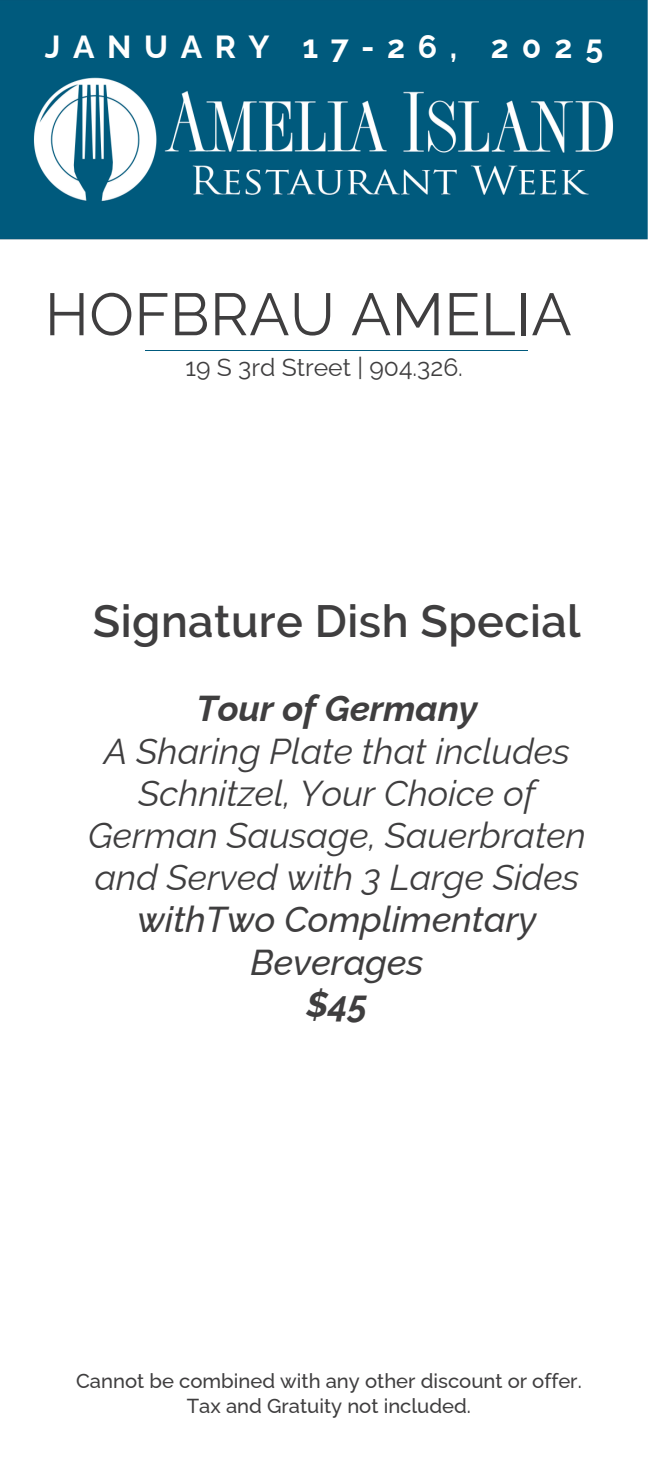
<style>
.page{position:relative;width:648px;height:1458px;background:#fff}
.page>*{position:absolute;margin:0;border:0;box-sizing:border-box;transform-origin:0 0}
.t1{font:59.4px "Raleway";letter-spacing:.01em;color:#3f3e3f}
.t2{font:600 45px "Raleway";letter-spacing:.01em;color:#3f3e3f}
.t3{font:italic 36px/42.3px "Raleway";color:#3f3e3f;text-align:center}
.t4{font:700 31.95px "Raleway";letter-spacing:.395em;color:#fff}
.t5{font:24.75px "Raleway";color:#3f3e3f}
.t6{font:500 20.25px/25.2px "Raleway";color:#3f3e3f;text-align:center}
.s1{font-weight:700}
.s2{font-weight:500}
</style>
<div class="page">
<img style="left:0;top:0;width:648px;height:240px">
<hr style="left:146px;top:350px;width:382px;height:1px;background:#005a7d">
<h3 class="t4" style="left:45px;top:28px;width:414px">JANUARY 17-26,</h3>
<h4 class="t4" style="left:491px;top:28px;width:114px">2025</h4>
<p class="t1" style="left:45px;top:279px;width:528px">HOFBRAU AMELIA</p>
<p class="t5" style="left:186px;top:352px;width:279px">19 S 3rd Street | 904.326.</p>
<h5 class="t2" style="left:93px;top:595px;width:489px">Signature Dish Special</h5>
<h1 class="t3" style="left:88px;top:688px;width:499px"><span class="s1">Tour of Germany<br></span>A Sharing Plate that includes<br>Schnitzel, Your Choice of<br>German Sausage, Sauerbraten and Served with 3 Large Sides <span class="s2">withTwo Complimentary<br>Beverages<br></span><span class="s1">$45</span></h1>
<h2 class="t6" style="left:76px;top:1368px;width:507px">Cannot be combined with any other discount or offer.<br>Tax and Gratuity not included.</h2>
</div>
